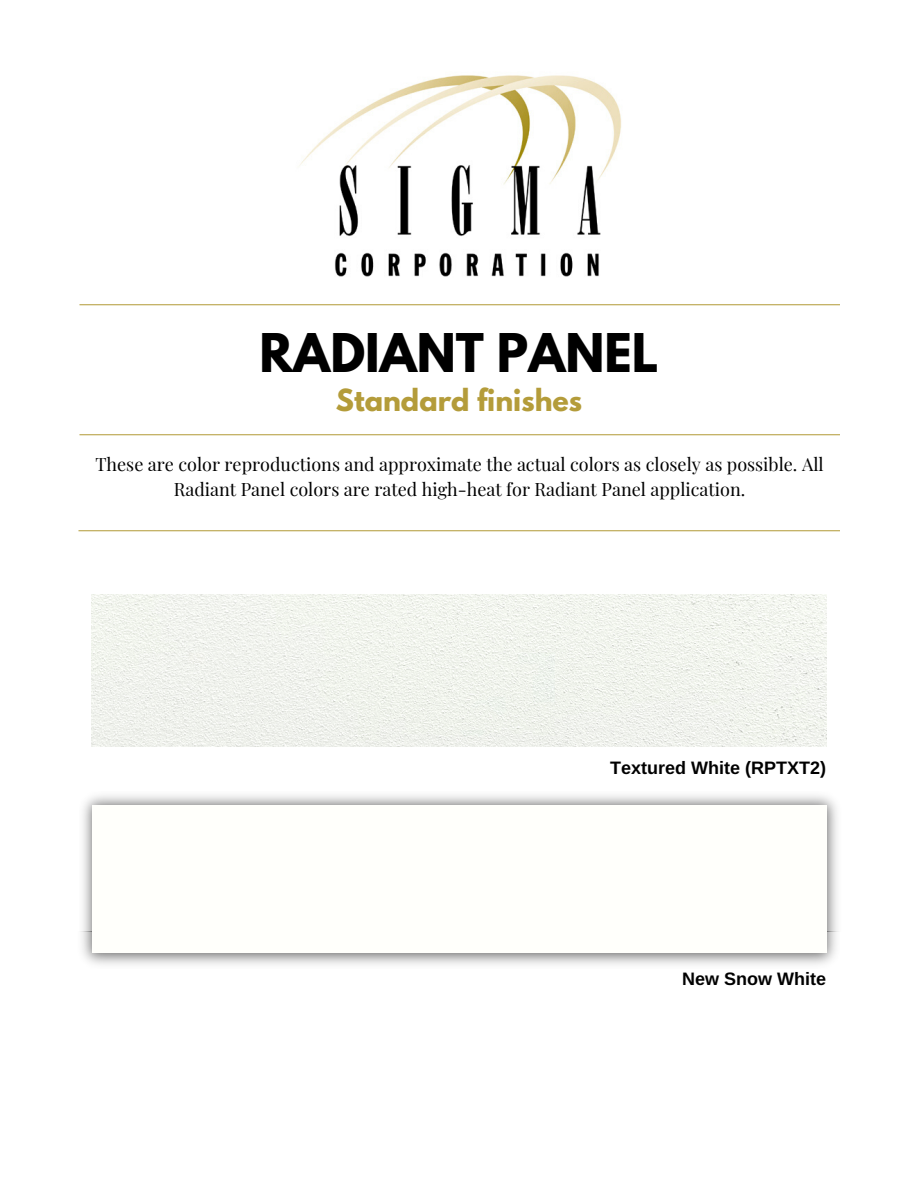
<style>
.page{position:relative;width:918px;height:1188px;background:#fff}
.page>*{position:absolute;margin:0;border:0;box-sizing:border-box;transform-origin:0 0}
.t1{font:700 47.25px "League Spartan";color:#000}
.t2{font:700 27px "League Spartan";color:#b49c3a}
.t3{font:18px/24.8px "Playfair Display";color:#000;text-align:center}
.t4{font:700 18px "Arimo";color:#000}
</style>
<div class="page">
<img style="left:299px;top:75px;width:322px;height:199px">
<img style="left:92px;top:594px;width:734px;height:153px">
<img style="left:83px;top:795px;width:754px;height:136px">
<img style="left:80px;top:931px;width:759px;height:34px">
<div style="left:92px;top:805px;width:734px;height:147px;background:#fffffb"></div>
<img style="left:79px;top:274px;width:761px;height:32px">
<img style="left:79px;top:434px;width:761px;height:2px">
<img style="left:79px;top:530px;width:760px;height:2px">
<h1 class="t1" style="left:259px;top:329px;width:401px">RADIANT PANEL</h1>
<h2 class="t2" style="left:336px;top:386px;width:248px">Standard finishes</h2>
<p class="t3" style="left:95px;top:451px;width:730px">These are color reproductions and approximate the actual colors as closely as possible. All<br>Radiant Panel colors are rated high-heat for Radiant Panel application.</p>
<p class="t4" style="left:610px;top:757px;width:217px">Textured White (RPTXT2)</p>
<p class="t4" style="left:682px;top:969px;width:145px">New Snow White</p>
</div>
